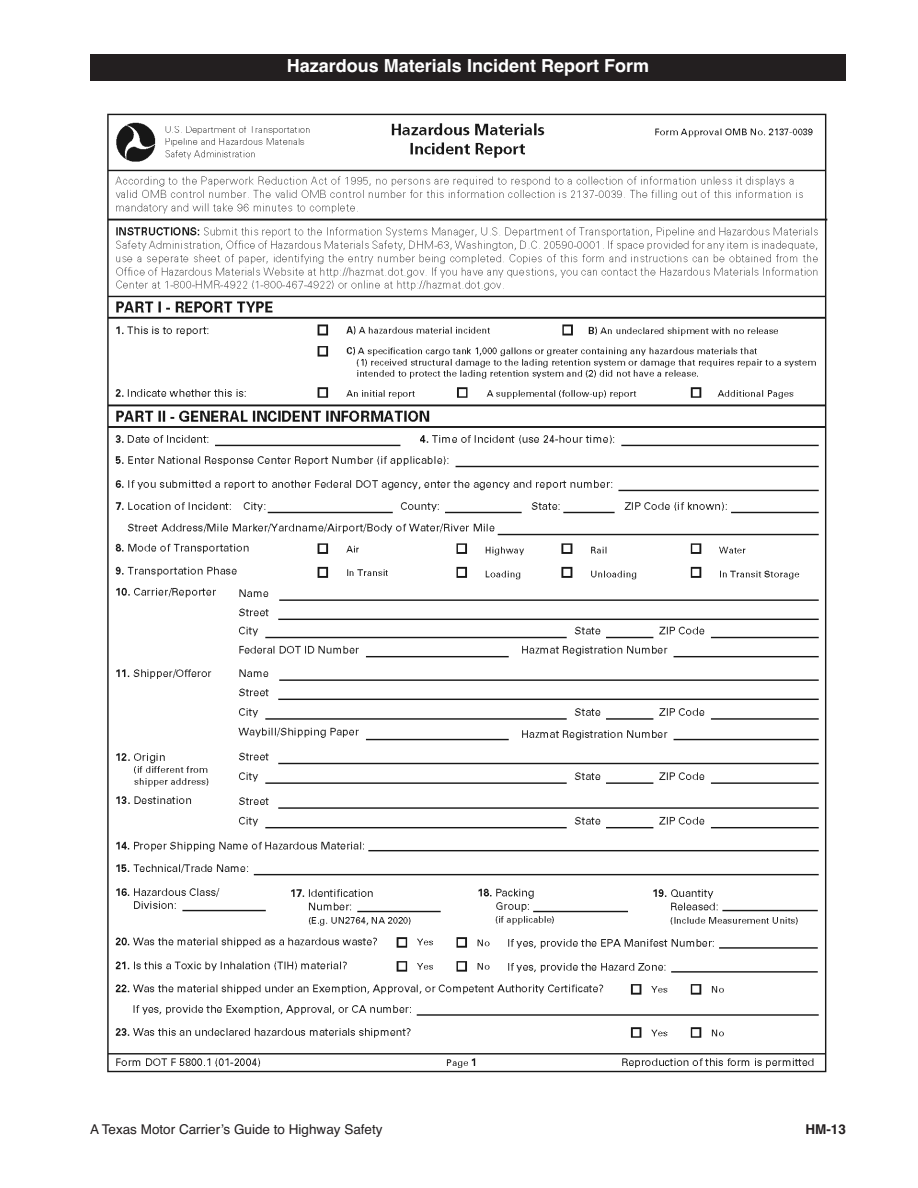
<style>
.page{position:relative;width:918px;height:1188px;background:#fff}
.page>*{position:absolute;margin:0;border:0;box-sizing:border-box;transform-origin:0 0}
.t1{font:700 18px "Helvetica";color:#fff}
.t2{font:13.5px "Helvetica";color:#231f20}
.t3{font:700 13.5px "Helvetica";color:#231f20}
</style>
<div class="page">
<img style="left:107px;top:113px;width:721px;height:960px">
<div style="left:90px;top:54px;width:756px;height:27px;background:#231f20"></div>
<h1 class="t1" style="left:287px;top:56px;width:364px">Hazardous Materials Incident Report Form</h1>
<p class="t2" style="left:90px;top:1121px;width:294px">A Texas Motor Carrier’s Guide to Highway Safety</p>
<p class="t3" style="left:806px;top:1121px;width:42px">HM-13</p>
</div>
